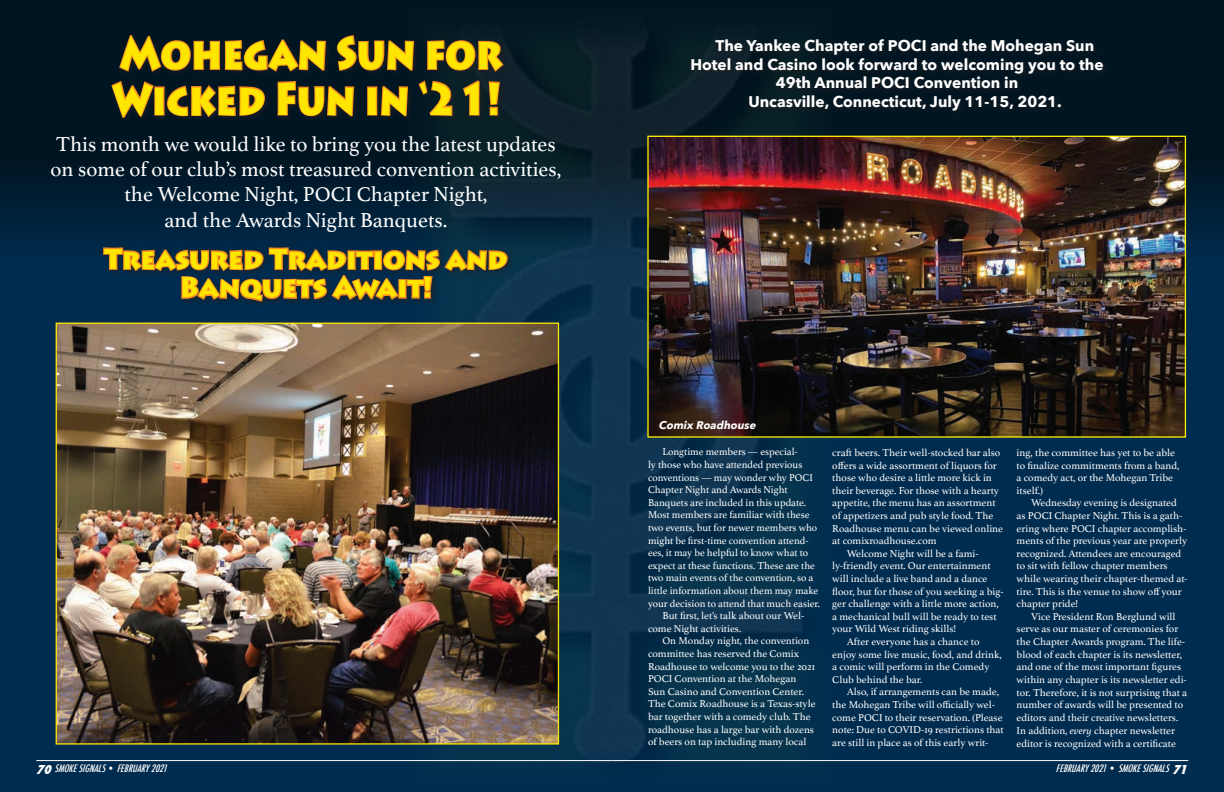
<style>
.page{position:relative;width:1224px;height:792px;background:#fff}
.page>*{position:absolute;margin:0;border:0;box-sizing:border-box;transform-origin:0 0}
.t1{font:900 44.8px/45.6px "Lithos Pro";color:#ffe601;scale:.83 1}
.t2{font:900 28.3px/28.8px "Lithos Pro";color:#ffe601;text-align:center;scale:.93 1}
.t3{font:21.2px/25.4px "Athelas";color:#fff;text-align:center}
.t4{font:700 15.4px "Avenir Next";color:#fff}
.t5{font:italic 700 11px "Avenir Next";color:#fff}
.t6{font:10.6px/12.8px "Athelas";color:#fff}
.t7{font:10.5px/12.6px "Athelas";color:#fff}
.t8{font:italic 500 condensed 10px "Futura";color:#fff}
.s1{font-size:10.6px}
.s2{font-style:italic}
.s3{font-weight:800;font-size:12px}
.s4{font-style:normal}
</style>
<div class="page">
<div style="left:0;top:108px;width:1224px;height:684px;background:#002c4f"></div>
<div style="left:0;top:0;width:1224px;height:260px;background:linear-gradient(to bottom,#001018,#00233d)"></div>
<img style="left:395px;top:0;width:455px;height:762px">
<hr style="left:36px;top:760px;width:576px;height:1px;background:#fff">
<hr style="left:612px;top:760px;width:576px;height:1px;background:#fff">
<div style="left:100px;top:244px;width:415px;height:65px;background:#231f20;opacity:.75"></div>
<svg style="left:102px;top:246px;width:407px;height:57px"></svg>
<div style="left:108px;top:32px;width:402px;height:93px;background:#231f20;opacity:.75"></div>
<svg style="left:118px;top:34px;width:209px;height:39px;background:#413220"></svg>
<svg style="left:336px;top:34px;width:79px;height:38px;background:#463420"></svg>
<svg style="left:426px;top:39px;width:79px;height:34px;background:#513c22"></svg>
<svg style="left:110px;top:79px;width:156px;height:40px;background:#413220"></svg>
<svg style="left:276px;top:80px;width:79px;height:37px;background:#4a3620"></svg>
<svg style="left:366px;top:85px;width:43px;height:32px"></svg>
<svg style="left:417px;top:79px;width:36px;height:38px"></svg>
<svg style="left:462px;top:79px;width:19px;height:38px"></svg>
<svg style="left:488px;top:80px;width:13px;height:37px"></svg>
<div style="left:688px;top:36px;width:422px;height:81px;background:#061721"></div>
<img style="left:58px;top:325px;width:499px;height:418px">
<img style="left:649px;top:138px;width:535px;height:298px">
<div style="left:647px;top:136px;width:539px;height:302px;border:1px solid #fff101"></div>
<h1 class="t1" style="left:112px;top:32px;width:471px">Mohegan Sun for<br>Wicked Fun in ‘21!</h1>
<h3 class="t3" style="left:51px;top:130px;width:512px">This month we would like to bring you the latest updates on some of our club’s most treasured convention activities, the Welcome Night, POCI Chapter Night,<br>and the Awards Night Banquets.</h3>
<h2 class="t2" style="left:104px;top:245px;width:435px">Treasured Traditions and<br>Banquets Await!</h2>
<h3 class="t4" style="left:716px;top:33px;width:380px">The Yankee Chapter of POCI and the Mohegan Sun</h3>
<h3 class="t4" style="left:690px;top:51px;width:415px">Hotel and Casino look forward to welcoming you to the</h3>
<h3 class="t4" style="left:776px;top:70px;width:244px">49th Annual POCI Convention in</h3>
<h3 class="t4" style="left:748px;top:88px;width:315px">Uncasville, Connecticut, July 11-15, 2021.</h3>
<p class="t5" style="left:659px;top:415px;width:102px">Comix Roadhouse</p>
<p class="t7" style="left:662px;top:445px;width:137px">Longtime members — especial-</p>
<p class="t7" style="left:648px;top:458px;width:156px">ly those who have attended previous</p>
<p class="t7" style="left:648px;top:471px;width:166px">conventions — may wonder why POCI</p>
<p class="t7" style="left:648px;top:483px;width:141px">Chapter Night and Awards Night</p>
<p class="t7" style="left:648px;top:496px;width:160px">Banquets are included in this update.</p>
<p class="t7" style="left:648px;top:508px;width:163px">Most members are familiar with these</p>
<p class="t7" style="left:648px;top:521px;width:171px">two events, but for newer members who</p>
<p class="t7" style="left:648px;top:534px;width:162px">might be first-time convention attend-</p>
<p class="t7" style="left:648px;top:546px;width:162px">ees, it may be helpful to know what to</p>
<p class="t7" style="left:648px;top:559px;width:169px">expect at these functions. These are the</p>
<p class="t7" style="left:648px;top:571px;width:167px">two main events of the convention, so a</p>
<p class="t7" style="left:648px;top:584px;width:172px">little information about them may make</p>
<p class="t7" style="left:648px;top:597px;width:174px">your decision to attend that much easier.</p>
<p class="t7" style="left:662px;top:609px;width:143px">But first, let’s talk about our Wel-</p>
<p class="t7" style="left:648px;top:622px;width:95px">come Night activities.</p>
<p class="t7" style="left:662px;top:634px;width:148px">On Monday night, the convention</p>
<p class="t7" style="left:648px;top:647px;width:152px">committee has reserved the Comix</p>
<p class="t7" style="left:648px;top:660px;width:169px">Roadhouse to welcome you to the 2021</p>
<p class="t7" style="left:648px;top:672px;width:150px">POCI Convention at the Mohegan</p>
<p class="t7" style="left:648px;top:685px;width:158px">Sun Casino and Convention Center.</p>
<p class="t7" style="left:648px;top:697px;width:169px">The Comix Roadhouse is a Texas-style</p>
<p class="t7" style="left:648px;top:710px;width:164px">bar together with a comedy club. The</p>
<p class="t7" style="left:648px;top:723px;width:168px">roadhouse has a large bar with dozens</p>
<p class="t7" style="left:648px;top:735px;width:160px">of beers on tap including many local</p>
<p class="t7" style="left:832px;top:446px;width:170px">craft beers. Their well-stocked bar also</p>
<p class="t7" style="left:832px;top:459px;width:166px">offers a wide assortment of liquors for</p>
<p class="t7" style="left:832px;top:471px;width:161px">those who desire a little more kick in</p>
<p class="t7" style="left:832px;top:484px;width:168px">their beverage. For those with a hearty</p>
<p class="t7" style="left:832px;top:496px;width:165px">appetite, the menu has an assortment</p>
<p class="t7" style="left:832px;top:509px;width:163px">of appetizers and pub style food. The</p>
<p class="t7" style="left:832px;top:522px;width:172px">Roadhouse menu can be viewed online</p>
<p class="t7" style="left:832px;top:534px;width:106px">at comixroadhouse.com</p>
<p class="t7" style="left:847px;top:547px;width:133px">Welcome Night will be a fami-</p>
<p class="t7" style="left:832px;top:559px;width:160px">ly-friendly event. Our entertainment</p>
<p class="t7" style="left:832px;top:572px;width:157px">will include a live band and a dance</p>
<p class="t7" style="left:832px;top:585px;width:173px">floor, but for those of you seeking a big-</p>
<p class="t7" style="left:832px;top:597px;width:168px">ger challenge with a little more action,</p>
<p class="t7" style="left:832px;top:610px;width:166px">a mechanical bull will be ready to test</p>
<p class="t7" style="left:832px;top:622px;width:125px">your Wild West riding skills!</p>
<p class="t7" style="left:847px;top:635px;width:134px">After everyone has a chance to</p>
<p class="t7" style="left:832px;top:648px;width:171px">enjoy some live music, food, and drink,</p>
<p class="t7" style="left:832px;top:660px;width:159px">a comic will perform in the Comedy</p>
<p class="t7" style="left:832px;top:673px;width:92px">Club behind the bar.</p>
<p class="t7" style="left:847px;top:685px;width:154px">Also, if arrangements can be made,</p>
<p class="t7" style="left:832px;top:698px;width:164px">the Mohegan Tribe will officially wel-</p>
<p class="t7" style="left:832px;top:711px;width:172px">come POCI to their reservation. (Please</p>
<p class="t7" style="left:832px;top:723px;width:173px">note: Due to COVID-19 restrictions that</p>
<p class="t7" style="left:832px;top:736px;width:158px">are still in place as of this early writ-</p>
<p class="t7" style="left:1017px;top:446px;width:164px">ing, the committee has yet to be able to finalize commitments from a band, a comedy act, or the Mohegan Tribe itself.)</p>
<p class="t7" style="left:1017px;top:496px;width:173px;text-indent:14px">Wednesday evening is designated as POCI Chapter Night. This is a gath&shy;ering where POCI chapter accomplish&shy;ments of the previous year are properly recognized. Attendees are encouraged to sit with fellow chapter members while wearing their chapter-themed at&shy;tire. This is the venue to show off your chapter pride!</p>
<p class="t7" style="left:1017px;top:610px;width:172px;text-indent:14px">Vice President Ron Berglund will serve as our master of ceremonies for the Chapter Awards program. The life&shy;blood of each chapter is its newsletter, and one of the most important figures within any chapter is its newsletter edi&shy;tor. Therefore, it is not surprising that <span class="s1">a</span></p>
<p class="t6" style="left:1017px;top:698px;width:168px">number of awards will be presented to editors and their creative newsletters.<br>In addition, <span class="s2">every</span> chapter newsletter editor is recognized with a certificate</p>
<p class="t8" style="left:36px;top:762px;width:136px"><span class="s3">70</span>SMOKESIGNALS<span class="s4">•</span> FEBRUARY2021</p>
<p class="t8" style="left:1056px;top:762px;width:136px">FEBRUARY2021<span class="s4">•</span> SMOKESIGNALS<span class="s3">71</span></p>
</div>
